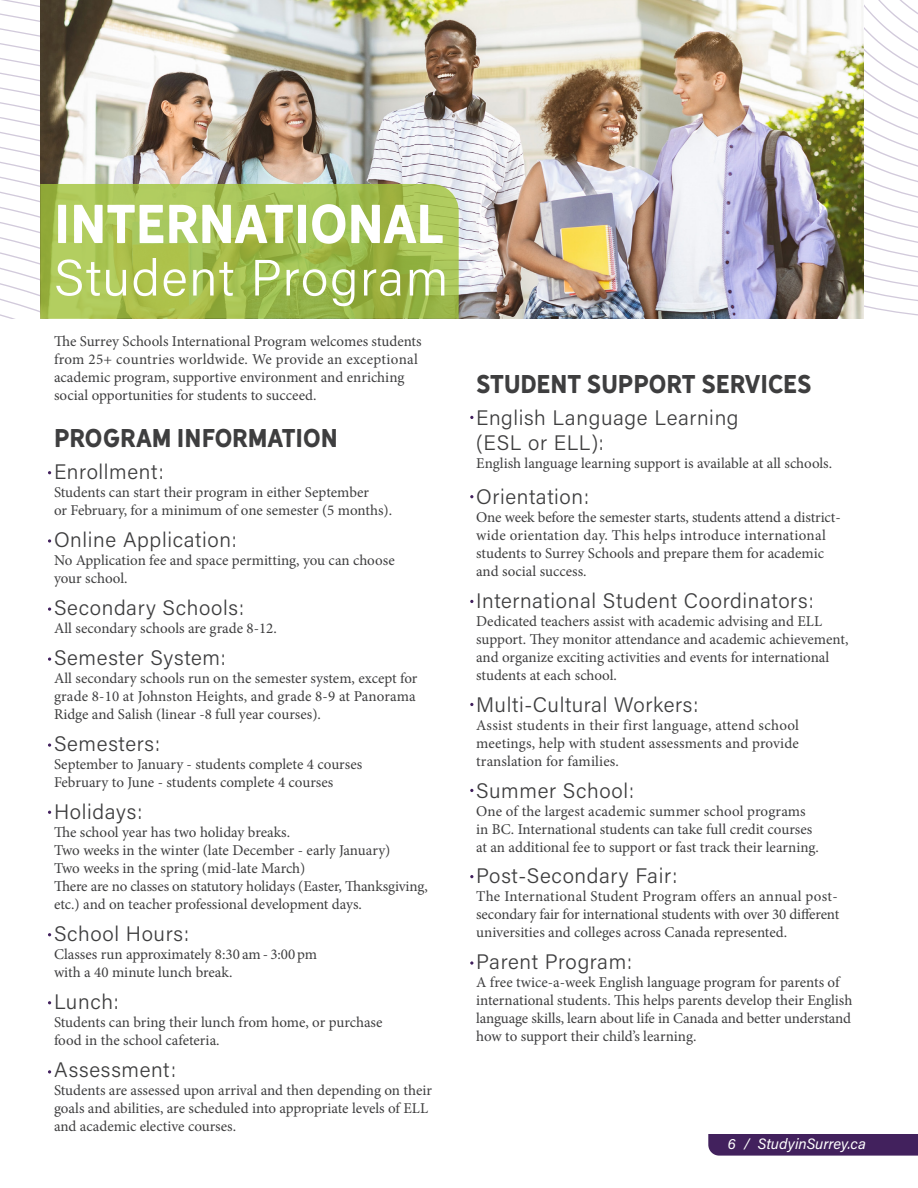
<style>
.page{position:relative;width:918px;height:1188px;background:#fff}
.page>*{position:absolute;margin:0;border:0;box-sizing:border-box;transform-origin:0 0}
.t1{font:300 51px "Acumin Pro";letter-spacing:.03em;color:#fff}
.t2{font:51px "Hanley Sans";letter-spacing:-.015em;color:#fff}
.t3{font:24px "Hanley Sans";letter-spacing:-.01em;color:#3e3e3f}
.t4{font:300 21px/25.2px "Acumin Pro";letter-spacing:.03em;color:#3e3e3f}
.t5{font:15px/18px "Minion Pro";color:#3e3e3f}
.t6{font:italic 15px "Acumin Pro";color:#fff}
</style>
<div class="page">
<svg style="left:864px;top:0;width:54px;height:66px"></svg>
<img style="left:40px;top:0;width:824px;height:318px">
<svg style="left:40px;top:184px;width:419px;height:135px;background:#a3be50"></svg>
<div style="left:708px;top:1134px;width:210px;height:22px;background:#42215d"></div>
<svg style="left:48px;top:539px;width:3px;height:4px"></svg>
<svg style="left:48px;top:743px;width:3px;height:4px"></svg>
<svg style="left:48px;top:1070px;width:3px;height:4px"></svg>
<p class="t2" style="left:54px;top:192px;width:392px">INTERNATIONAL</p>
<p class="t1" style="left:54px;top:243px;width:396px">Student Program</p>
<p class="t5" style="left:54px;top:333px;width:369px">The Surrey Schools International Program welcomes students from 25+ countries worldwide. We provide an exceptional academic program, supportive environment and enriching social opportunities for students to succeed.</p>
<p class="t3" style="left:54px;top:423px;width:285px">PROGRAM INFORMATION</p>
<p class="t4" style="left:54px;top:458px;width:111px">Enrollment:</p>
<p class="t5" style="left:54px;top:484px;width:340px">Students can start their program in either September<br>or February, for a minimum of one semester (5 months).</p>
<p class="t4" style="left:54px;top:526px;width:184px">Online Application:</p>
<p class="t5" style="left:54px;top:551px;width:342px">No Application fee and space permitting, you can choose your school.</p>
<p class="t4" style="left:54px;top:594px;width:191px">Secondary Schools:</p>
<p class="t5" style="left:54px;top:619px;width:224px">All secondary schools are grade 8-12.</p>
<p class="t4" style="left:54px;top:644px;width:173px">Semester System:</p>
<p class="t5" style="left:54px;top:669px;width:365px;text-align:justify">All secondary schools run on the semester system, except for grade 8-10 at Johnston Heights, and grade 8-9 at Panorama Ridge and Salish (linear -8 full year courses).</p>
<p class="t4" style="left:54px;top:730px;width:108px">Semesters:</p>
<p class="t5" style="left:54px;top:755px;width:310px">September to January - students complete 4 courses<br>February to June - students complete 4 courses</p>
<p class="t4" style="left:54px;top:798px;width:90px">Holidays:</p>
<p class="t5" style="left:54px;top:823px;width:375px">The school year has two holiday breaks.<br>Two weeks in the winter (late December - early January)<br>Two weeks in the spring (mid-late March)<br>There are no classes on statutory holidays (Easter, Thanksgiving, etc.) and on teacher professional development days.</p>
<p class="t4" style="left:54px;top:920px;width:137px">School Hours:</p>
<p class="t5" style="left:54px;top:945px;width:265px">Classes run approximately 8:30 am - 3:00 pm with a 40 minute lunch break.</p>
<p class="t4" style="left:54px;top:988px;width:66px">Lunch:</p>
<p class="t5" style="left:54px;top:1013px;width:330px">Students can bring their lunch from home, or purchase food in the school cafeteria.</p>
<p class="t4" style="left:54px;top:1056px;width:123px">Assessment:</p>
<p class="t5" style="left:54px;top:1081px;width:380px">Students are assessed upon arrival and then depending on their goals and abilities, are scheduled into appropriate levels of ELL and academic elective courses.</p>
<p class="t3" style="left:476px;top:369px;width:337px">STUDENT SUPPORT SERVICES</p>
<p class="t4" style="left:476px;top:404px;width:264px">English Language Learning (ESL or ELL):</p>
<p class="t5" style="left:476px;top:454px;width:358px">English language learning support is available at all schools.</p>
<p class="t4" style="left:476px;top:483px;width:114px">Orientation:</p>
<p class="t5" style="left:476px;top:508px;width:366px">One week before the semester starts, students attend a district&shy;wide orientation day. This helps introduce international students to Surrey Schools and prepare them for academic and social success.</p>
<p class="t4" style="left:476px;top:587px;width:339px">International Student Coordinators:</p>
<p class="t5" style="left:476px;top:612px;width:374px">Dedicated teachers assist with academic advising and ELL support. They monitor attendance and academic achievement, and organize exciting activities and events for international students at each school.</p>
<p class="t4" style="left:476px;top:691px;width:224px">Multi-Cultural Workers:</p>
<p class="t5" style="left:476px;top:716px;width:324px;text-align:justify">Assist students in their first language, attend school meetings, help with student assessments and provide translation for families.</p>
<p class="t4" style="left:476px;top:777px;width:159px">Summer School:</p>
<p class="t5" style="left:476px;top:802px;width:344px">One of the largest academic summer school programs in BC. International students can take full credit courses at an additional fee to support or fast track their learning.</p>
<p class="t4" style="left:476px;top:863px;width:203px">Post-Secondary Fair:</p>
<p class="t5" style="left:476px;top:888px;width:365px;text-align:justify">The International Student Program offers an annual post&shy;secondary fair for international students with over 30 different universities and colleges across Canada represented.</p>
<p class="t4" style="left:476px;top:949px;width:157px">Parent Program:</p>
<p class="t5" style="left:476px;top:974px;width:378px">A free twice-a-week English language program for parents of international students. This helps parents develop their English language skills, learn about life in Canada and better understand how to support their child’s learning.</p>
<p class="t6" style="left:728px;top:1133px;width:140px">6 / StudyinSurrey.ca</p>
</div>
